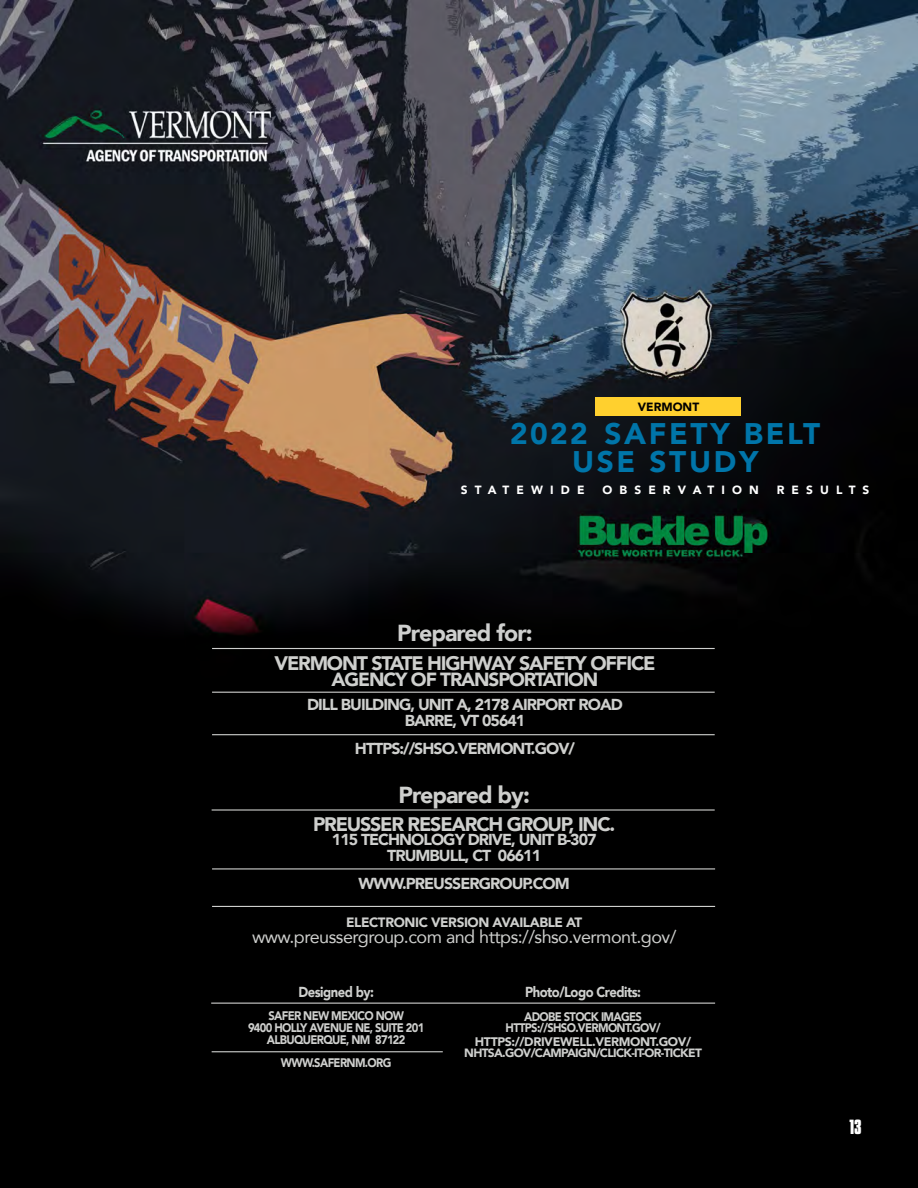
<style>
.page{position:relative;width:918px;height:1188px;background:#fff}
.page>*{position:absolute;margin:0;border:0;box-sizing:border-box;transform-origin:0 0}
.t1{font:900 29.7px/27.8px "Avenir";letter-spacing:.09em;color:#0075a9;text-align:center}
.t2{font:900 23.1px "Avenir";letter-spacing:-.04em;color:#cecfce}
.t3{font:900 23.1px "Avenir";letter-spacing:-.04em;color:#cecfcd}
.t4{font:900 19.65px "Avenir";letter-spacing:-.06em;color:#cecfcd}
.t5{font:900 19.05px "Avenir";letter-spacing:-.06em;color:#cecfcd}
.t6{font:18px "Avenir";letter-spacing:-.03em;color:#cecfcd}
.t7{font:700 18px "Kenyan Coffee Rg";color:#fff}
.t8{font:900 15.9px/15.5px "Avenir";letter-spacing:-.06em;color:#cecfcd;text-align:center}
.t9{font:900 14.55px "Avenir";letter-spacing:-.04em;color:#cecfcd;scale:.9 1}
.t10{font:900 13.5px "Avenir";letter-spacing:-.03em;color:#cecfcd}
.t11{font:900 12.45px/12px "Avenir";letter-spacing:-.06em;color:#cecfcd;text-align:center;scale:.9 1}
.t12{font:900 12.45px "Avenir";letter-spacing:-.03em;color:#cecfcd}
.t13{font:900 12px "Avenir";letter-spacing:-.06em;color:#cecfcd}
.t14{font:900 11.85px "Avenir";letter-spacing:.6em;color:#fff}
.t15{font:900 11.85px "Avenir";color:#000}
</style>
<div class="page">
<img style="left:0;top:0;width:918px;height:1188px">
<div style="left:595px;top:397px;width:146px;height:18px;background:#ffd02e"></div>
<hr style="left:212px;top:648px;width:503px;height:1px;background:#cecfcd">
<hr style="left:212px;top:692px;width:503px;height:1px;background:#cecfcd">
<hr style="left:212px;top:734px;width:503px;height:1px;background:#cecfcd">
<hr style="left:212px;top:809px;width:503px;height:2px;background:#cecfcd">
<hr style="left:212px;top:868px;width:503px;height:1px;background:#cecfcd">
<hr style="left:212px;top:906px;width:503px;height:1px;background:#cecfcd">
<hr style="left:211px;top:1003px;width:504px;height:1px;background:#cecfcd">
<hr style="left:212px;top:1051px;width:231px;height:1px;background:#cecfcd">
<p class="t15" style="left:638px;top:396px;width:63px">VERMONT</p>
<h1 class="t1" style="left:510px;top:419px;width:312px">2022 SAFETY BELT<br>USE STUDY</h1>
<p class="t14" style="left:461px;top:480px;width:125px">STATEWIDE</p>
<p class="t14" style="left:602px;top:480px;width:158px">OBSERVATION</p>
<p class="t14" style="left:777px;top:480px;width:94px">RESULTS</p>
<h2 class="t2" style="left:397px;top:614px;width:137px">Prepared for:</h2>
<p class="t4" style="left:274px;top:646px;width:383px">VERMONT STATE HIGHWAY SAFETY OFFICE</p>
<p class="t5" style="left:332px;top:664px;width:268px">AGENCY OF TRANSPORTATION</p>
<p class="t8" style="left:307px;top:697px;width:317px">DILL BUILDING, UNIT A, 2178 AIRPORT ROAD<br>BARRE, VT 05641</p>
<p class="t8" style="left:355px;top:740px;width:222px">HTTPS://SHSO.VERMONT.GOV/</p>
<h2 class="t3" style="left:398px;top:775px;width:133px">Prepared by:</h2>
<p class="t4" style="left:313px;top:807px;width:304px">PREUSSER RESEARCH GROUP, INC.</p>
<p class="t8" style="left:332px;top:832px;width:266px">115 TECHNOLOGY DRIVE, UNIT B-307<br>TRUMBULL, CT 06611</p>
<p class="t8" style="left:359px;top:875px;width:213px">WWW.PREUSSERGROUP.COM</p>
<p class="t10" style="left:346px;top:910px;width:238px">ELECTRONIC VERSION AVAILABLE AT</p>
<p class="t6" style="left:252px;top:922px;width:426px">www.preussergroup.com and https://shso.vermont.gov/</p>
<p class="t9" style="left:298px;top:980px;width:86px">Designed by:</p>
<p class="t11" style="left:248px;top:1009px;width:198px">SAFER NEW MEXICO NOW<br>9400 HOLLY AVENUE NE, SUITE 201<br>ALBUQUERQUE, NM 87122</p>
<p class="t11" style="left:281px;top:1056px;width:124px">WWW.SAFERNM.ORG</p>
<p class="t9" style="left:525px;top:980px;width:131px">Photo/Logo Credits:</p>
<p class="t11" style="left:506px;top:1010px;width:174px">ADOBE STOCK IMAGES<br>HTTPS://SHSO.VERMONT.GOV/</p>
<p class="t12" style="left:475px;top:1031px;width:218px">HTTPS://DRIVEWELL.VERMONT.GOV/</p>
<p class="t13" style="left:464px;top:1043px;width:239px">NHTSA.GOV/CAMPAIGN/CLICK-IT-OR-TICKET</p>
<p class="t7" style="left:849px;top:1116px;width:14px">13</p>
</div>
